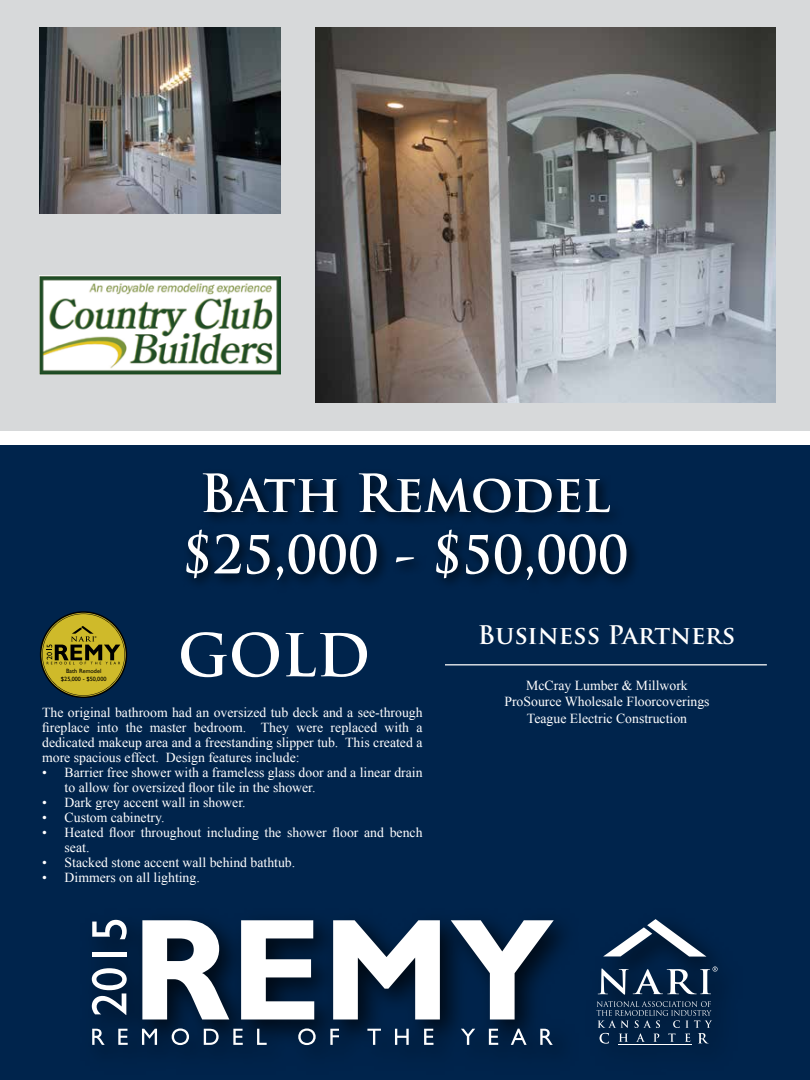
<style>
.page{position:relative;width:810px;height:1080px;background:#00244c}
.page>*{position:absolute;margin:0;border:0;box-sizing:border-box;transform-origin:0 0}
.t1{font:700 57.5px "Trajan Pro";color:#fff}
.t2{font:700 51.25px/61.5px "Trajan Pro";color:#fff;text-align:center}
.t3{font:50px "Gill Sans";color:#fff}
.t4{font:700 25px "Trajan Pro";color:#fff}
.t5{font:13.75px/15px "Times New Roman";color:#fff}
.t6{font:6.12px/7.4px "Gill Sans";color:#000;text-align:center}
</style>
<div class="page">
<div style="left:0;top:0;width:810px;height:445px;background:#fff"></div>
<div style="left:0;top:0;width:810px;height:431px;background:#d7d9da"></div>
<img style="left:92px;top:920px;width:627px;height:129px">
<svg style="left:603px;top:919px;width:103px;height:38px"></svg>
<svg style="left:598px;top:966px;width:120px;height:29px"></svg>
<svg style="left:596px;top:1001px;width:116px;height:43px"></svg>
<hr style="left:618px;top:1044px;width:74px;height:1px;background:#fff">
<svg style="left:142px;top:920px;width:87px;height:99px;background:#a7afb8"></svg>
<svg style="left:241px;top:920px;width:73px;height:99px;background:#afb6be"></svg>
<svg style="left:333px;top:920px;width:107px;height:99px"></svg>
<svg style="left:451px;top:920px;width:103px;height:99px"></svg>
<svg style="left:92px;top:1029px;width:13px;height:16px"></svg>
<svg style="left:118px;top:1029px;width:10px;height:16px"></svg>
<svg style="left:142px;top:1029px;width:15px;height:16px"></svg>
<svg style="left:172px;top:1028px;width:17px;height:17px"></svg>
<svg style="left:204px;top:1029px;width:15px;height:16px"></svg>
<svg style="left:233px;top:1029px;width:10px;height:16px"></svg>
<svg style="left:257px;top:1029px;width:10px;height:16px"></svg>
<svg style="left:298px;top:1028px;width:18px;height:17px"></svg>
<svg style="left:330px;top:1029px;width:9px;height:16px"></svg>
<svg style="left:367px;top:1029px;width:14px;height:16px"></svg>
<svg style="left:395px;top:1029px;width:14px;height:16px"></svg>
<svg style="left:424px;top:1029px;width:9px;height:16px"></svg>
<svg style="left:461px;top:1029px;width:14px;height:16px"></svg>
<svg style="left:489px;top:1029px;width:9px;height:16px"></svg>
<svg style="left:511px;top:1029px;width:16px;height:16px"></svg>
<svg style="left:540px;top:1029px;width:13px;height:16px"></svg>
<img style="left:315px;top:27px;width:460px;height:375px">
<img style="left:40px;top:27px;width:240px;height:186px">
<div style="left:181px;top:468px;width:460px;height:125px;background:#000;opacity:.75"></div>
<hr style="left:445px;top:664px;width:322px;height:1px;background:#fff">
<img style="left:40px;top:276px;width:240px;height:98px">
<svg style="left:40px;top:611px;width:87px;height:87px"></svg>
<h2 class="t2" style="left:181px;top:463px;width:449px">Bath Remodel $25,000 - $50,000</h2>
<p class="t6" style="left:61px;top:668px;width:47px">Bath Remodel $25,000 - $50,000</p>
<h1 class="t1" style="left:178px;top:620px;width:194px">GOLD</h1>
<p class="t5" style="left:42px;top:705px;width:382px;text-align:justify">The original bathroom had an oversized tub deck and a see-through fireplace into the master bedroom. They were replaced with a dedicated makeup area and a freestanding slipper tub. This created a more spacious effect. Design features include:</p>
<p class="t5" style="left:65px;top:765px;width:359px;text-indent:-22px">• Barrier free shower with a frameless glass door and a linear drain to allow for oversized floor tile in the shower.</p>
<p class="t5" style="left:42px;top:795px;width:205px">• Dark grey accent wall in shower.</p>
<p class="t5" style="left:42px;top:810px;width:124px">• Custom cabinetry.</p>
<p class="t5" style="left:65px;top:825px;width:359px;text-indent:-22px">• Heated floor throughout including the shower floor and bench seat.</p>
<p class="t5" style="left:42px;top:855px;width:255px">• Stacked stone accent wall behind bathtub.</p>
<p class="t5" style="left:42px;top:870px;width:159px">• Dimmers on all lighting.</p>
<h3 class="t3" style="left:80px;top:1017px;width:102px;rotate:-90deg">2015</h3>
<h3 class="t4" style="left:478px;top:619px;width:259px">Business Partners</h3>
<p class="t5" style="left:504px;top:677px;width:207px;line-height:16.5px;text-align:center">McCray Lumber &amp; Millwork<br>ProSource Wholesale Floorcoverings<br>Teague Electric Construction</p>
</div>
